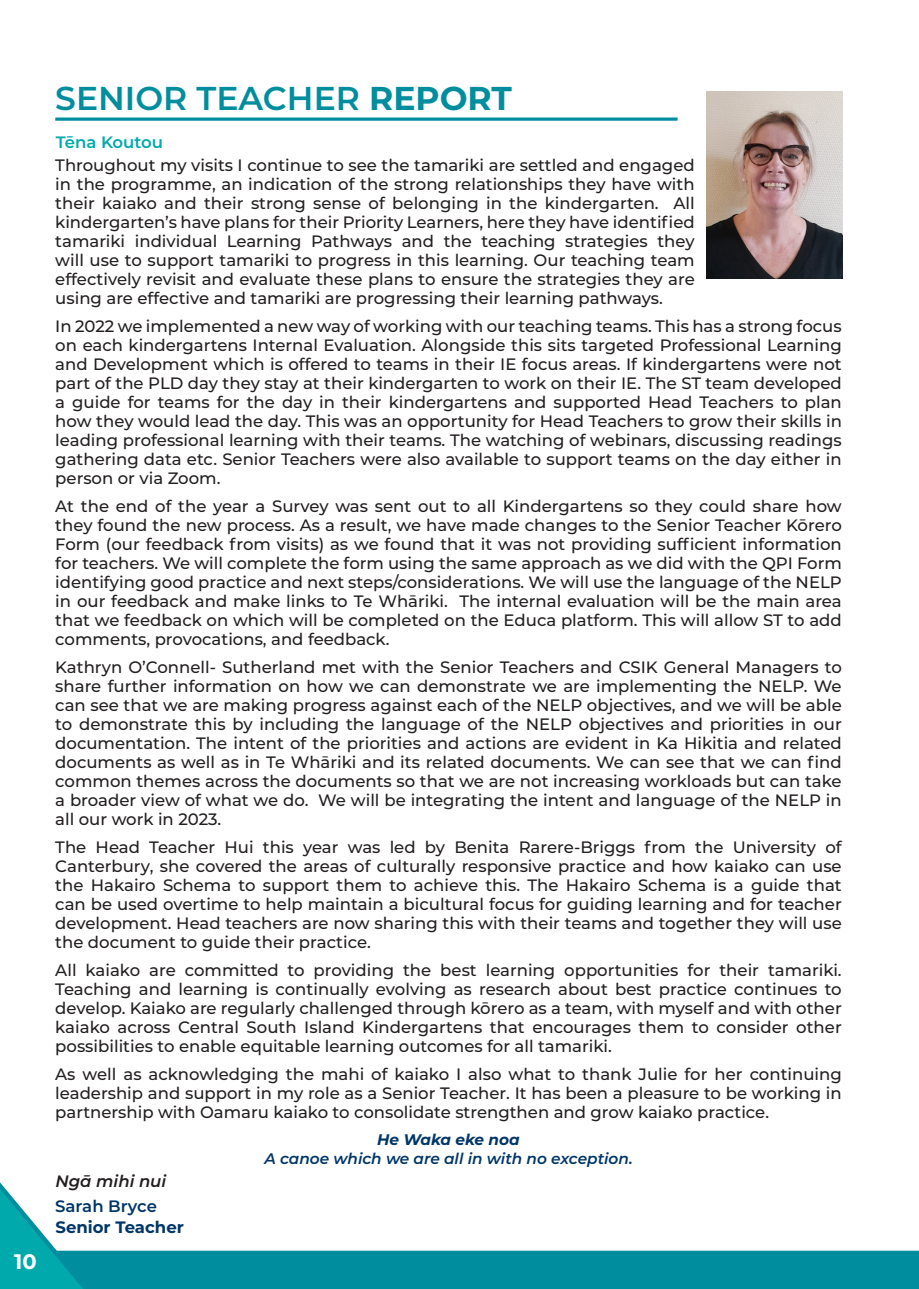
<style>
.page{position:relative;width:919px;height:1289px;background:#fff}
.page>*{position:absolute;margin:0;border:0;box-sizing:border-box;transform-origin:0 0}
.Title_7{font:600 33px "Montserrat";color:#008d9e}
.t1{font:700 21px "Montserrat";color:#fff}
.Body_Text{font:500 16.5px/19px "Montserrat";color:#231f20;text-align:justify}
.Body_Text-2{font:700 16.5px "Montserrat";color:#003668}
.Title_3{font:600 16.5px "Montserrat";color:#00aaac}
.Sub_Header_1{font:600 16.5px "Montserrat";color:#003668}
.Body_Text-3{font:italic 600 16.5px "Montserrat";color:#231f20}
.Sub_Header_1-2{font:italic 600 15.3px "Montserrat";color:#003668}
.Sub_Header_1-3{font:italic 700 15.3px "Montserrat";color:#003668}
.s1{font-weight:700}
</style>
<div class="page">
<img style="left:706px;top:91px;width:136px;height:187px">
<svg style="left:55px;top:117px;width:622px;height:4px;background:#33a3b1"></svg>
<svg style="left:0;top:1182px;width:918px;height:106px"></svg>
<p class="t1" style="left:14px;top:1246px;width:24px">10</p>
<p class="Title_7" style="left:55px;top:75px;width:458px">SENIOR TEACHER <span class="s1">REPORT</span></p>
<p class="Title_3" style="left:56px;top:130px;width:109px">Tēna Koutou</p>
<p class="Body_Text" style="left:55px;top:155px;width:641px">Throughout my visits I continue to see the tamariki are settled and engaged in the programme, an indication of the strong relationships they have with their kaiako and their strong sense of belonging in the kindergarten. All kindergarten’s have plans for their Priority Learners, here they have identified tamariki individual Learning Pathways and the teaching strategies they will use to support tamariki to progress in this learning. Our teaching team effectively revisit and evaluate these plans to ensure the strategies they are using are effective and tamariki are progressing their learning pathways.</p>
<p class="Body_Text" style="left:55px;top:316px;width:788px">In 2022 we implemented a new way of working with our teaching teams. This has a strong focus on each kindergartens Internal Evaluation. Alongside this sits targeted Professional Learning and Development which is offered to teams in their IE focus areas. If kindergartens were not part of the PLD day they stay at their kindergarten to work on their IE. The ST team developed a guide for teams for the day in their kindergartens and supported Head Teachers to plan how they would lead the day. This was an opportunity for Head Teachers to grow their skills in leading professional learning with their teams. The watching of webinars, discussing readings gathering data etc. Senior Teachers were also available to support teams on the day either in person or via Zoom.</p>
<p class="Body_Text" style="left:55px;top:496px;width:788px">At the end of the year a Survey was sent out to all Kindergartens so they could share how they found the new process. As a result, we have made changes to the Senior Teacher Kōrero Form (our feedback from visits) as we found that it was not providing sufficient information for teachers. We will complete the form using the same approach as we did with the QPI Form identifying good practice and next steps/considerations. We will use the language of the NELP in our feedback and make links to Te Whāriki. The internal evaluation will be the main area that we feedback on which will be completed on the Educa platform. This will allow ST to add comments, provocations, and feedback.</p>
<p class="Body_Text" style="left:55px;top:657px;width:788px">Kathryn O’Connell- Sutherland met with the Senior Teachers and CSIK General Managers to share further information on how we can demonstrate we are implementing the NELP. We can see that we are making progress against each of the NELP objectives, and we will be able to demonstrate this by including the language of the NELP objectives and priorities in our documentation. The intent of the priorities and actions are evident in Ka Hikitia and related documents as well as in Te Whāriki and its related documents. We can see that we can find common themes across the documents so that we are not increasing workloads but can take a broader view of what we do. We will be integrating the intent and language of the NELP in all our work in 2023.</p>
<p class="Body_Text" style="left:55px;top:837px;width:788px">The Head Teacher Hui this year was led by Benita Rarere-Briggs from the University of Canterbury, she covered the areas of culturally responsive practice and how kaiako can use the Hakairo Schema to support them to achieve this. The Hakairo Schema is a guide that can be used overtime to help maintain a bicultural focus for guiding learning and for teacher development. Head teachers are now sharing this with their teams and together they will use the document to guide their practice.</p>
<p class="Body_Text" style="left:55px;top:959px;width:788px">All kaiako are committed to providing the best learning opportunities for their tamariki.<br>Teaching and learning is continually evolving as research about best practice continues to develop. Kaiako are regularly challenged through kōrero as a team, with myself and with other kaiako across Central South Island Kindergartens that encourages them to consider other possibilities to enable equitable learning outcomes for all tamariki.</p>
<p class="Body_Text" style="left:55px;top:1063px;width:788px">As well as acknowledging the mahi of kaiako I also what to thank Julie for her continuing leadership and support in my role as a Senior Teacher. It has been a pleasure to be working in partnership with Oamaru kaiako to consolidate strengthen and grow kaiako practice.</p>
<p class="Sub_Header_1-3" style="left:377px;top:1128px;width:144px">He Waka eke noa</p>
<p class="Sub_Header_1-2" style="left:264px;top:1148px;width:370px">A canoe which we are all in with no exception.</p>
<p class="Body_Text-3" style="left:55px;top:1169px;width:112px">Ngā mihi nui</p>
<p class="Sub_Header_1" style="left:55px;top:1194px;width:103px">Sarah Bryce</p>
<p class="Body_Text-2" style="left:55px;top:1214px;width:130px">Senior Teacher</p>
</div>
